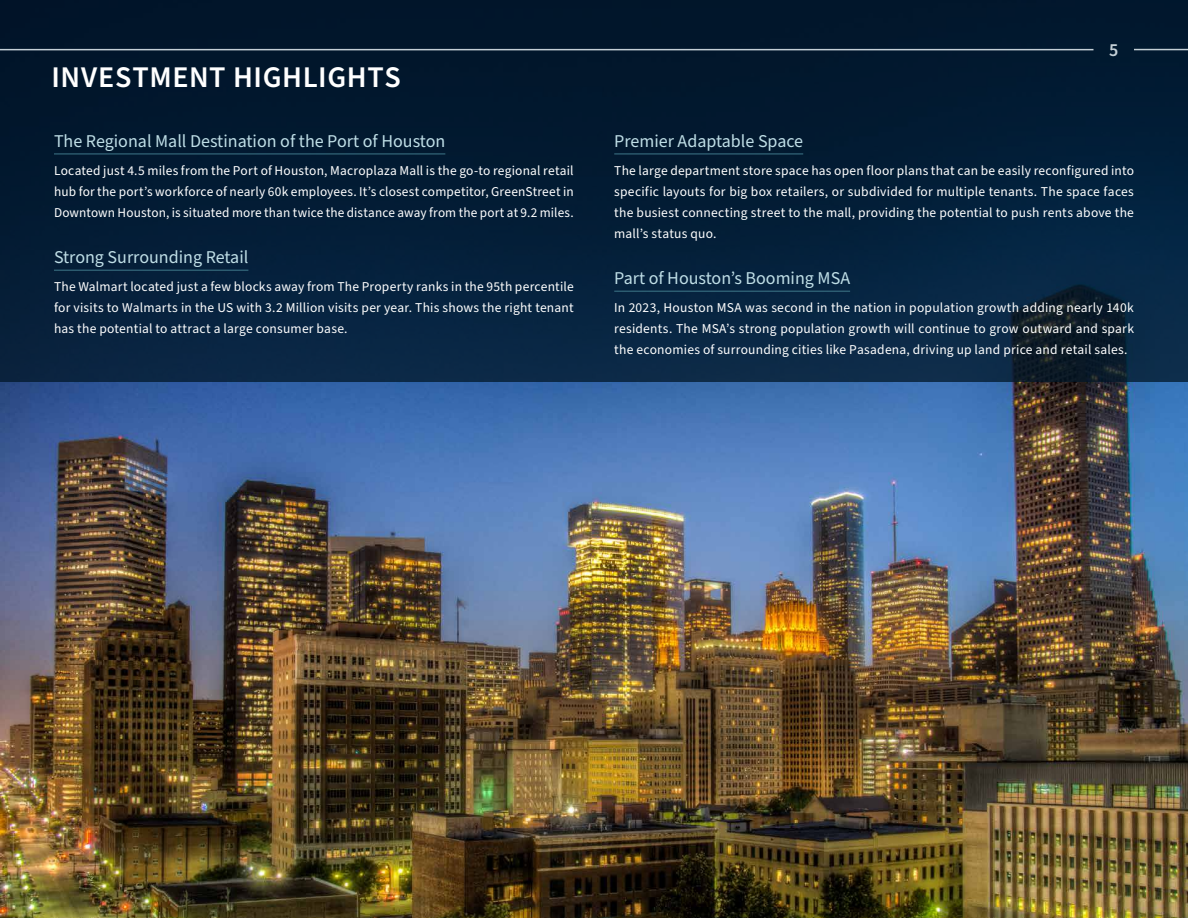
<style>
.page{position:relative;width:1188px;height:918px;background:#fff}
.page>*{position:absolute;margin:0;border:0;box-sizing:border-box;transform-origin:0 0}
.t1{font:600 30px "Source Sans Pro";letter-spacing:.02em;color:#fff}
.t2{font:18px "Source Sans Pro";color:#bfdee6}
.t3{font:600 18px "Source Sans Pro";color:#c4cfd6}
.t4{font:13.5px/21px "Source Sans Pro";letter-spacing:.015em;color:#fff;text-align:justify}
</style>
<div class="page">
<img style="left:0;top:381px;width:1188px;height:537px">
<svg style="left:0;top:0;width:1188px;height:381px;fill:#021c34"></svg>
<hr style="left:54px;top:154px;width:391px;height:1px;background:#3f788a">
<hr style="left:54px;top:270px;width:194px;height:1px;background:#3f788a">
<hr style="left:614px;top:154px;width:189px;height:1px;background:#3f788a">
<hr style="left:614px;top:291px;width:236px;height:1px;background:#3f788a">
<hr style="left:1134px;top:49px;width:54px;height:1px;background:#c4cfd6">
<hr style="left:0;top:49px;width:1094px;height:1px;background:#c4cfd6">
<h1 class="t1" style="left:52px;top:57px;width:351px">INVESTMENT HIGHLIGHTS</h1>
<h2 class="t2" style="left:54px;top:129px;width:393px">The Regional Mall Destination of the Port of Houston</h2>
<p class="t4" style="left:54px;top:160px;width:521px">Located just 4.5 miles from the Port of Houston, Macroplaza Mall is the go-to regional retail hub for the port’s workforce of nearly 60k employees. It’s closest competitor, GreenStreet in Downtown Houston, is situated more than twice the distance away from the port at 9.2 miles.</p>
<h2 class="t2" style="left:54px;top:245px;width:196px">Strong Surrounding Retail</h2>
<p class="t4" style="left:54px;top:276px;width:521px">The Walmart located just a few blocks away from The Property ranks in the 95th percentile for visits to Walmarts in the US with 3.2 Million visits per year. This shows the right tenant has the potential to attract a large consumer base.</p>
<h2 class="t3" style="left:1109px;top:38px;width:11px">5</h2>
<h2 class="t2" style="left:614px;top:129px;width:190px">Premier Adaptable Space</h2>
<p class="t4" style="left:614px;top:160px;width:521px">The large department store space has open floor plans that can be easily reconfigured into specific layouts for big box retailers, or subdivided for multiple tenants. The space faces the busiest connecting street to the mall, providing the potential to push rents above the mall’s status quo.</p>
<h2 class="t2" style="left:614px;top:266px;width:237px">Part of Houston’s Booming MSA</h2>
<p class="t4" style="left:614px;top:297px;width:521px">In 2023, Houston MSA was second in the nation in population growth adding nearly 140k residents. The MSA’s strong population growth will continue to grow outward and spark the economies of surrounding cities like Pasadena, driving up land price and retail sales.</p>
</div>
